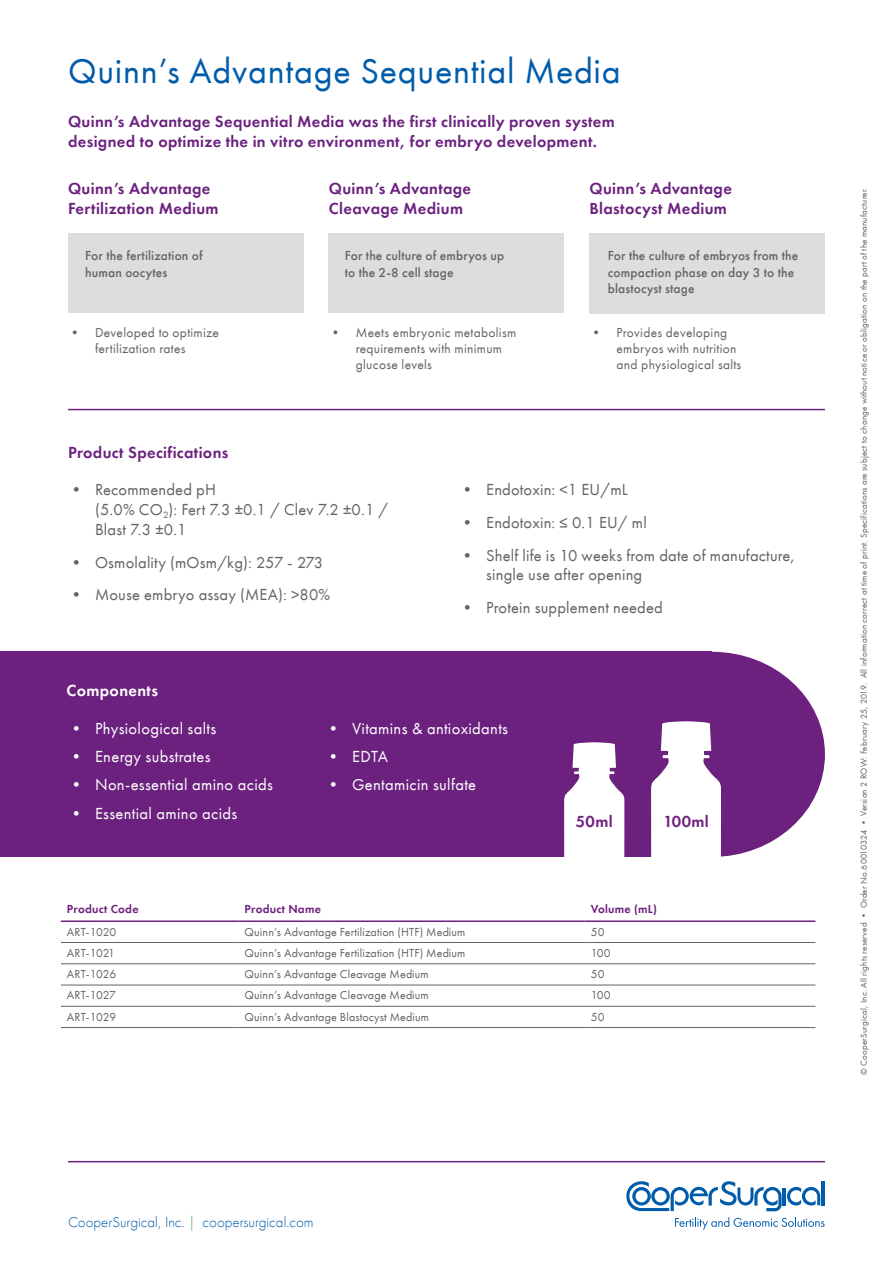
<style>
.page{position:relative;width:893px;height:1263px;background:#fff}
.page>*{position:absolute;margin:0;border:0;box-sizing:border-box;transform-origin:0 0}
.t1{font:36px "Futura PT";letter-spacing:.02em;color:#005cab}
.t2{font:600 16.5px/19.8px "Futura PT";letter-spacing:.02em;color:#6c217f}
.t3{font:16.5px/19.8px "Futura PT";letter-spacing:.01em;color:#636466}
.t4{font:16.5px "Futura PT";letter-spacing:.02em;color:#fff}
.t5{font:600 16.5px "Futura PT";letter-spacing:.02em;color:#fff}
.t6{font:300 15px "Futura PT";color:#005cab}
.t7{font:13.5px/16.2px "Futura PT";letter-spacing:.02em;color:#636466}
.t8{font:500 13.5px/16.2px "Futura PT";letter-spacing:.01em;color:#636466}
.t9{font:12px "Futura PT";letter-spacing:.01em;color:#636466}
.t10{font:600 12px "Futura PT";letter-spacing:.02em;color:#6c217f}
.t11{font:9px "Futura PT";letter-spacing:.02em;color:#636466}
.s1{color:#2f9e49}
</style>
<div class="page">
<div style="left:68px;top:233px;width:235px;height:79px;background:#dcddde"></div>
<div style="left:589px;top:233px;width:236px;height:81px;background:#dcddde"></div>
<div style="left:329px;top:233px;width:235px;height:79px;background:#dcddde"></div>
<hr style="left:68px;top:409px;width:757px;height:1px;background:#6c217f">
<hr style="left:61px;top:942px;width:178px;height:1px;background:#636466">
<hr style="left:239px;top:942px;width:346px;height:1px;background:#636466">
<hr style="left:585px;top:942px;width:230px;height:1px;background:#636466">
<hr style="left:61px;top:963px;width:178px;height:1px;background:#636466">
<hr style="left:239px;top:963px;width:346px;height:1px;background:#636466">
<hr style="left:585px;top:963px;width:230px;height:1px;background:#636466">
<hr style="left:61px;top:985px;width:178px;height:1px;background:#636466">
<hr style="left:239px;top:985px;width:346px;height:1px;background:#636466">
<hr style="left:585px;top:985px;width:230px;height:1px;background:#636466">
<hr style="left:61px;top:1006px;width:178px;height:1px;background:#636466">
<hr style="left:239px;top:1006px;width:346px;height:1px;background:#636466">
<hr style="left:585px;top:1006px;width:230px;height:1px;background:#636466">
<hr style="left:61px;top:1027px;width:178px;height:1px;background:#636466">
<hr style="left:239px;top:1027px;width:346px;height:1px;background:#636466">
<hr style="left:585px;top:1027px;width:230px;height:1px;background:#636466">
<hr style="left:61px;top:920px;width:178px;height:2px;background:#6c217f">
<hr style="left:239px;top:920px;width:346px;height:2px;background:#6c217f">
<hr style="left:585px;top:920px;width:230px;height:2px;background:#6c217f">
<hr style="left:783px;top:1187px;width:3px;height:18px;background:#005cab">
<svg style="left:787px;top:1187px;width:33px;height:18px"></svg>
<hr style="left:822px;top:1181px;width:3px;height:24px;background:#005cab">
<svg style="left:626px;top:1181px;width:155px;height:30px"></svg>
<svg style="left:675px;top:1217px;width:150px;height:13px"></svg>
<hr style="left:68px;top:1161px;width:757px;height:1px;background:#6c217f">
<div style="left:0;top:652px;width:712px;height:205px;background:#6c217f"></div>
<div style="left:599px;top:652px;width:226px;height:205px;background:#6c217f;border-radius:50%"></div>
<svg style="left:651px;top:721px;width:70px;height:136px;background:#e8dceb"></svg>
<svg style="left:564px;top:742px;width:60px;height:115px;background:#e8dceb"></svg>
<h1 class="t1" style="left:68px;top:49px;width:554px">Quinn’s Advantage Sequential Media</h1>
<p class="t2" style="left:68px;top:112px;width:548px">Quinn’s Advantage Sequential Media was the first clinically proven system designed to optimize the in vitro environment, for embryo development.</p>
<p class="t2" style="left:68px;top:178px;width:152px">Quinn’s Advantage<br>Fertilization Medium</p>
<p class="t2" style="left:329px;top:178px;width:144px">Quinn’s Advantage<br>Cleavage Medium</p>
<p class="t8" style="left:85px;top:248px;width:119px">For the fertilization of human oocytes</p>
<p class="t8" style="left:608px;top:248px;width:192px">For the culture of embryos from the compaction phase on day 3 to the blastocyst stage</p>
<p class="t7" style="left:68px;top:324px;width:152px;text-align:center">• Developed to optimize fertilization rates</p>
<p class="t2" style="left:589px;top:178px;width:144px">Quinn’s Advantage<br>Blastocyst Medium</p>
<p class="t8" style="left:345px;top:248px;width:161px">For the culture of embryos up to the 2-8 cell stage</p>
<p class="t7" style="left:356px;top:324px;width:162px;text-indent:-27px">• Meets embryonic metabolism requirements with minimum glucose levels</p>
<p class="t7" style="left:616px;top:324px;width:126px;text-indent:-27px">• Provides developing embryos with nutrition and physiological salts</p>
<p class="t2" style="left:68px;top:443px;width:162px">Product Specifications</p>
<p class="t3" style="left:95px;top:480px;width:295px;text-indent:-27px">• Recommended pH<br>(5.0% CO<sub>2</sub>): Fert 7.3 ±0.1 / Clev 7.2 ±0.1 /<br>Blast 7.3 ±0.1</p>
<p class="t3" style="left:68px;top:552px;width:257px">• Osmolality (mOsm/kg): 257 - 273</p>
<p class="t3" style="left:68px;top:585px;width:264px">• Mouse embryo assay (MEA): &gt;80%</p>
<p class="t5" style="left:67px;top:680px;width:93px">Components</p>
<p class="t3" style="left:459px;top:480px;width:170px">• Endotoxin: &lt;1 EU/mL</p>
<p class="t3" style="left:459px;top:512px;width:189px">• Endotoxin: ≤ 0.1 EU/ ml</p>
<p class="t3" style="left:486px;top:545px;width:310px;text-indent:-27px">• Shelf life is 10 weeks from date of manufacture, single use after opening</p>
<p class="t3" style="left:459px;top:597px;width:205px">• Protein supplement needed</p>
<p class="t4" style="left:68px;top:719px;width:150px">• Physiological salts</p>
<p class="t4" style="left:68px;top:747px;width:144px">• Energy substrates</p>
<p class="t4" style="left:68px;top:775px;width:206px">• Non-essential amino acids</p>
<p class="t4" style="left:68px;top:803px;width:171px">• Essential amino acids</p>
<p class="t4" style="left:325px;top:719px;width:184px">• Vitamins &amp; antioxidants</p>
<p class="t4" style="left:325px;top:747px;width:64px">• EDTA</p>
<p class="t4" style="left:325px;top:775px;width:153px">• Gentamicin sulfate</p>
<p class="t2" style="left:576px;top:811px;width:38px">50ml</p>
<p class="t2" style="left:663px;top:811px;width:47px">100ml</p>
<p class="t10" style="left:67px;top:902px;width:73px">Product Code</p>
<p class="t10" style="left:245px;top:902px;width:78px">Product Name</p>
<p class="t10" style="left:591px;top:902px;width:68px">Volume (mL)</p>
<p class="t9" style="left:67px;top:924px;width:51px">ART-1020</p>
<p class="t9" style="left:245px;top:924px;width:222px">Quinn’s Advantage Fertilization (HTF) Medium</p>
<p class="t9" style="left:591px;top:924px;width:15px">50</p>
<p class="t9" style="left:67px;top:946px;width:49px">ART-1021</p>
<p class="t9" style="left:245px;top:946px;width:222px">Quinn’s Advantage Fertilization (HTF) Medium</p>
<p class="t9" style="left:591px;top:946px;width:21px">100</p>
<p class="t9" style="left:67px;top:967px;width:51px">ART-1026</p>
<p class="t9" style="left:245px;top:967px;width:186px">Quinn’s Advantage Cleavage Medium</p>
<p class="t9" style="left:591px;top:967px;width:15px">50</p>
<p class="t9" style="left:67px;top:988px;width:51px">ART-1027</p>
<p class="t9" style="left:245px;top:988px;width:186px">Quinn’s Advantage Cleavage Medium</p>
<p class="t9" style="left:591px;top:988px;width:21px">100</p>
<p class="t9" style="left:67px;top:1009px;width:51px">ART-1029</p>
<p class="t9" style="left:245px;top:1009px;width:186px">Quinn’s Advantage Blastocyst Medium</p>
<p class="t9" style="left:591px;top:1009px;width:15px">50</p>
<p class="t6" style="left:68px;top:1213px;width:247px">CooperSurgical, Inc. <span class="s1">|</span> coopersurgical.com</p>
<p class="t11" style="left:858px;top:1075px;width:889px;rotate:-90deg">© CooperSurgical, Inc. All rights reserved • Order No.60010324 • Version 2 ROW: February 25, 2019. All information correct at time of print. Specifications are subject to change without notice or obligation on the part of the manufacturer.</p>
</div>
